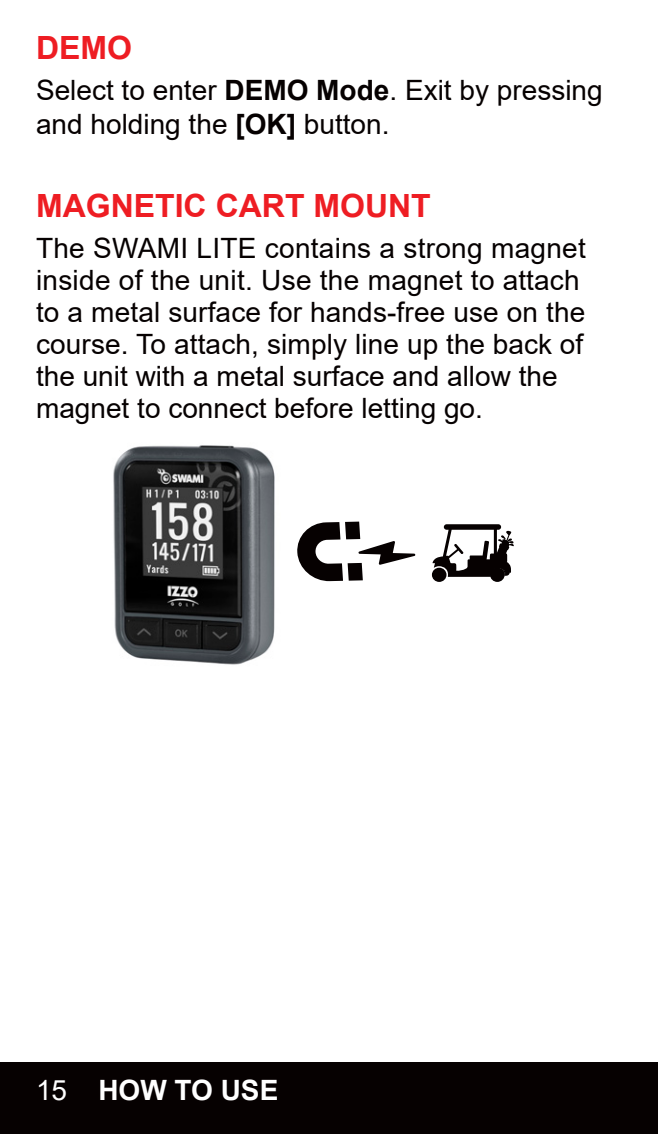
<style>
.page{position:relative;width:658px;height:1134px;background:#fff}
.page>*{position:absolute;margin:0;border:0;box-sizing:border-box;transform-origin:0 0}
.t1{font:700 32px "Arial";color:#ee1d23}
.t2{font:28px/32px "Arial";color:#060101}
.t3{font:700 28px "Arial";color:#fff}
.s1{font-weight:700}
.s2{font-weight:400}
</style>
<div class="page">
<img style="left:113px;top:445px;width:162px;height:220px">
<div style="left:0;top:1062px;width:658px;height:72px;background:#060101"></div>
<svg style="left:297px;top:522px;width:118px;height:59px"></svg>
<div style="left:432px;top:568px;width:14px;height:14px;background:#060101;border-radius:50%"></div>
<div style="left:490px;top:568px;width:14px;height:14px;background:#060101;border-radius:50%"></div>
<svg style="left:432px;top:524px;width:82px;height:54px"></svg>
<p class="t1" style="left:36px;top:26px;width:97px">DEMO</p>
<p class="t2" style="left:36px;top:73px;width:568px;line-height:33.6px">Select to enter <span class="s1">DEMO Mode</span>. Exit by pressing and holding the <span class="s1">[OK]</span> button.</p>
<p class="t1" style="left:36px;top:183px;width:396px">MAGNETIC CART MOUNT</p>
<p class="t2" style="left:36px;top:232px;width:551px">The SWAMI LITE contains a strong magnet inside of the unit. Use the magnet to attach to a metal surface for hands-free use on the course. To attach, simply line up the back of the unit with a metal surface and allow the magnet to connect before letting go.</p>
<p class="t3" style="left:36px;top:1071px;width:244px"><span class="s2">15</span> HOW TO USE</p>
</div>
